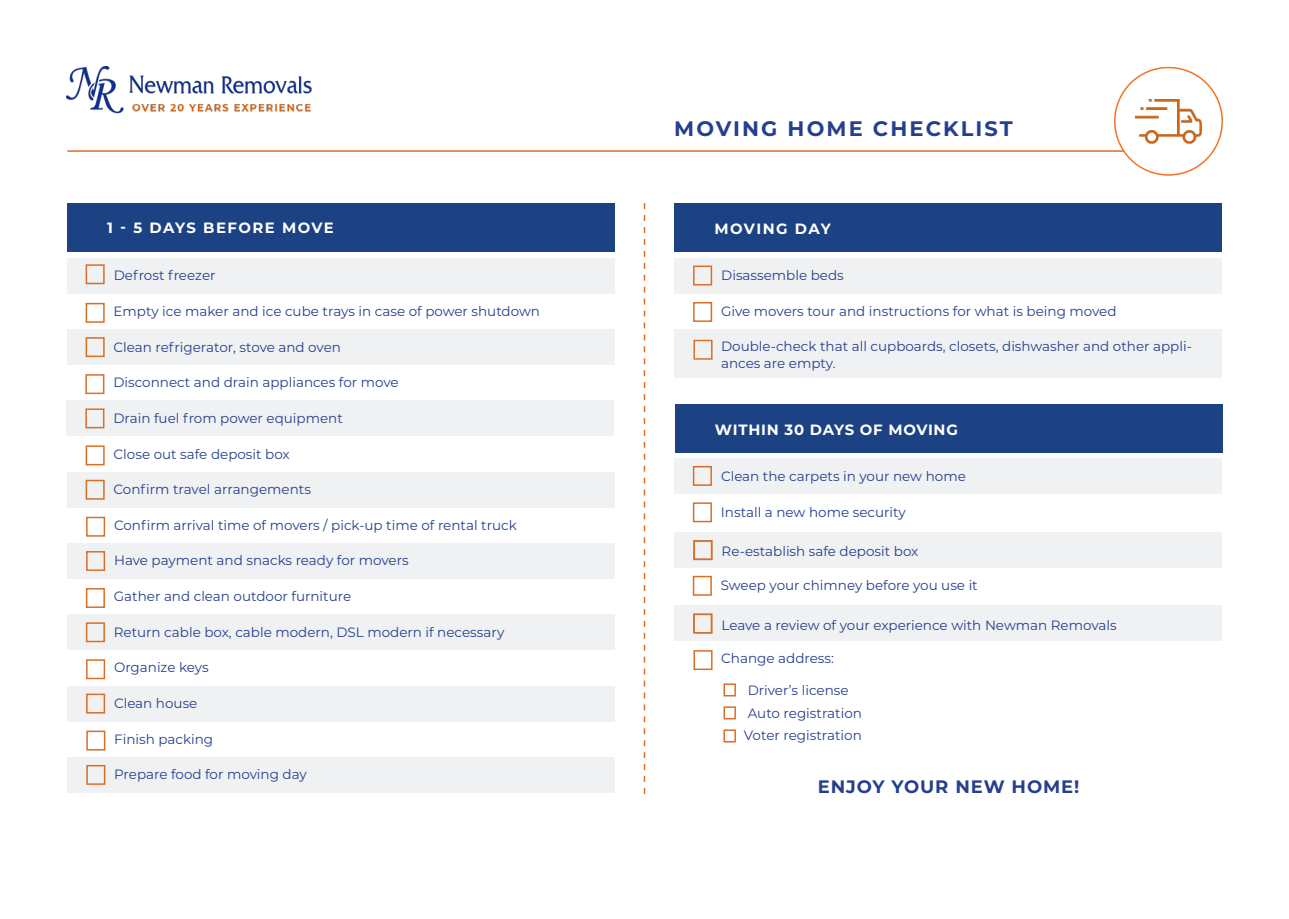
<style>
.page{position:relative;width:1289px;height:919px;background:#fff}
.page>*{position:absolute;margin:0;border:0;box-sizing:border-box;transform-origin:0 0}
.t1{font:700 21px "Montserrat";letter-spacing:.1em;color:#253f8e}
.t2{font:700 18px "Montserrat";letter-spacing:.05em;color:#253f8e}
.t3{font:700 14.85px "Montserrat";letter-spacing:.055em;color:#fff}
.t4{font:700 14.85px "Montserrat";letter-spacing:.095em;color:#fff}
.t5{font:700 14.85px "Montserrat";letter-spacing:.09em;color:#fff}
.t6{font:13.5px/16.2px "Montserrat";color:#253f8e}
</style>
<div class="page">
<div style="left:674px;top:458px;width:547px;height:36px;background:#f0f1f2"></div>
<div style="left:693px;top:466px;width:19px;height:20px;border:2px solid #db6e27"></div>
<div style="left:674px;top:532px;width:547px;height:35px;background:#f0f1f2"></div>
<div style="left:693px;top:502px;width:19px;height:20px;border:2px solid #db6e27"></div>
<div style="left:67px;top:258px;width:547px;height:35px;background:#f0f1f2"></div>
<div style="left:67px;top:203px;width:547px;height:49px;background:#1d4283"></div>
<svg style="left:643px;top:203px;width:2px;height:590px"></svg>
<div style="left:86px;top:264px;width:19px;height:20px;border:2px solid #db6e27"></div>
<div style="left:723px;top:683px;width:13px;height:13px;border:2px solid #db6e27"></div>
<div style="left:723px;top:706px;width:13px;height:13px;border:2px solid #db6e27"></div>
<div style="left:723px;top:729px;width:13px;height:13px;border:2px solid #db6e27"></div>
<div style="left:67px;top:329px;width:547px;height:36px;background:#f0f1f2"></div>
<div style="left:86px;top:303px;width:19px;height:20px;border:2px solid #db6e27"></div>
<div style="left:86px;top:337px;width:19px;height:20px;border:2px solid #db6e27"></div>
<div style="left:66px;top:400px;width:548px;height:36px;background:#f0f1f2"></div>
<div style="left:85px;top:374px;width:19px;height:20px;border:2px solid #db6e27"></div>
<div style="left:85px;top:408px;width:19px;height:20px;border:2px solid #db6e27"></div>
<div style="left:67px;top:472px;width:547px;height:35px;background:#f0f1f2"></div>
<div style="left:86px;top:445px;width:19px;height:20px;border:2px solid #db6e27"></div>
<div style="left:86px;top:479px;width:19px;height:20px;border:2px solid #db6e27"></div>
<div style="left:674px;top:404px;width:548px;height:49px;background:#1d4283"></div>
<div style="left:693px;top:540px;width:19px;height:20px;border:2px solid #db6e27"></div>
<div style="left:693px;top:650px;width:19px;height:20px;border:2px solid #db6e27"></div>
<div style="left:67px;top:543px;width:548px;height:35px;background:#f0f1f2"></div>
<div style="left:86px;top:516px;width:19px;height:20px;border:2px solid #db6e27"></div>
<div style="left:86px;top:551px;width:19px;height:20px;border:2px solid #db6e27"></div>
<div style="left:67px;top:614px;width:547px;height:36px;background:#f0f1f2"></div>
<div style="left:86px;top:588px;width:19px;height:20px;border:2px solid #db6e27"></div>
<div style="left:86px;top:622px;width:19px;height:20px;border:2px solid #db6e27"></div>
<div style="left:67px;top:685px;width:548px;height:36px;background:#f0f1f2"></div>
<div style="left:86px;top:659px;width:19px;height:20px;border:2px solid #db6e27"></div>
<div style="left:86px;top:693px;width:19px;height:20px;border:2px solid #db6e27"></div>
<div style="left:67px;top:757px;width:548px;height:35px;background:#f0f1f2"></div>
<div style="left:86px;top:730px;width:19px;height:20px;border:2px solid #db6e27"></div>
<div style="left:86px;top:764px;width:19px;height:20px;border:2px solid #db6e27"></div>
<div style="left:674px;top:258px;width:548px;height:36px;background:#f0f1f2"></div>
<div style="left:674px;top:203px;width:548px;height:49px;background:#1d4283"></div>
<div style="left:693px;top:265px;width:19px;height:20px;border:2px solid #db6e27"></div>
<div style="left:674px;top:329px;width:547px;height:49px;background:#f0f1f2"></div>
<div style="left:693px;top:302px;width:19px;height:20px;border:2px solid #db6e27"></div>
<div style="left:693px;top:340px;width:19px;height:19px;border:2px solid #db6e27"></div>
<img style="left:66px;top:67px;width:246px;height:47px">
<hr style="left:67px;top:150px;width:1063px;height:2px;background:#dc6f27">
<div style="left:1114px;top:68px;width:108px;height:107px;background:#fff;border-radius:50%"></div>
<div style="left:1113px;top:67px;width:109px;height:109px;border:2px solid #f17422;border-radius:50%"></div>
<img style="left:1135px;top:99px;width:66px;height:44px">
<div style="left:673px;top:605px;width:548px;height:36px;background:#f0f1f2"></div>
<div style="left:692px;top:575px;width:19px;height:20px;border:2px solid #db6e27"></div>
<div style="left:693px;top:613px;width:19px;height:20px;border:2px solid #db6e27"></div>
<p class="t4" style="left:107px;top:217px;width:228px">1 - 5 DAYS BEFORE MOVE</p>
<p class="t6" style="left:114px;top:267px;width:103px">Defrost freezer</p>
<p class="t6" style="left:114px;top:302px;width:428px">Empty ice maker and ice cube trays in case of power shutdown</p>
<p class="t6" style="left:114px;top:338px;width:229px">Clean refrigerator, stove and oven</p>
<p class="t6" style="left:113px;top:374px;width:287px">Disconnect and drain appliances for move</p>
<p class="t6" style="left:113px;top:409px;width:231px">Drain fuel from power equipment</p>
<p class="t6" style="left:114px;top:445px;width:178px">Close out safe deposit box</p>
<p class="t6" style="left:114px;top:481px;width:199px">Confirm travel arrangements</p>
<p class="t6" style="left:114px;top:516px;width:404px">Confirm arrival time of movers / pick-up time of rental truck</p>
<p class="t6" style="left:114px;top:552px;width:296px">Have payment and snacks ready for movers</p>
<p class="t6" style="left:114px;top:587px;width:239px">Gather and clean outdoor furniture</p>
<p class="t6" style="left:114px;top:623px;width:392px">Return cable box, cable modern, DSL modern if necessary</p>
<p class="t6" style="left:114px;top:659px;width:96px">Organize keys</p>
<p class="t6" style="left:114px;top:694px;width:85px">Clean house</p>
<p class="t6" style="left:114px;top:730px;width:100px">Finish packing</p>
<p class="t6" style="left:114px;top:766px;width:194px">Prepare food for moving day</p>
<p class="t1" style="left:674px;top:114px;width:340px">MOVING HOME CHECKLIST</p>
<p class="t5" style="left:714px;top:218px;width:118px">MOVING DAY</p>
<p class="t6" style="left:721px;top:267px;width:124px">Disassemble beds</p>
<p class="t6" style="left:721px;top:303px;width:397px">Give movers tour and instructions for what is being moved</p>
<p class="t6" style="left:721px;top:338px;width:472px">Double-check that all cupboards, closets, dishwasher and other appli&shy;ances are empty.</p>
<p class="t3" style="left:715px;top:419px;width:244px">WITHIN 30 DAYS OF MOVING</p>
<p class="t6" style="left:721px;top:467px;width:246px">Clean the carpets in your new home</p>
<p class="t6" style="left:720px;top:503px;width:186px">Install a new home security</p>
<p class="t6" style="left:721px;top:542px;width:198px">Re-establish safe deposit box</p>
<p class="t6" style="left:720px;top:576px;width:258px">Sweep your chimney before you use it</p>
<p class="t6" style="left:721px;top:616px;width:396px">Leave a review of your experience with Newman Removals</p>
<p class="t6" style="left:721px;top:649px;width:114px">Change address:</p>
<p class="t6" style="left:747px;top:681px;width:102px">Driver’s license</p>
<p class="t6" style="left:747px;top:704px;width:116px">Auto registration</p>
<p class="t6" style="left:744px;top:726px;width:119px">Voter registration</p>
<p class="t2" style="left:817px;top:773px;width:263px">ENJOY YOUR NEW HOME!</p>
</div>
